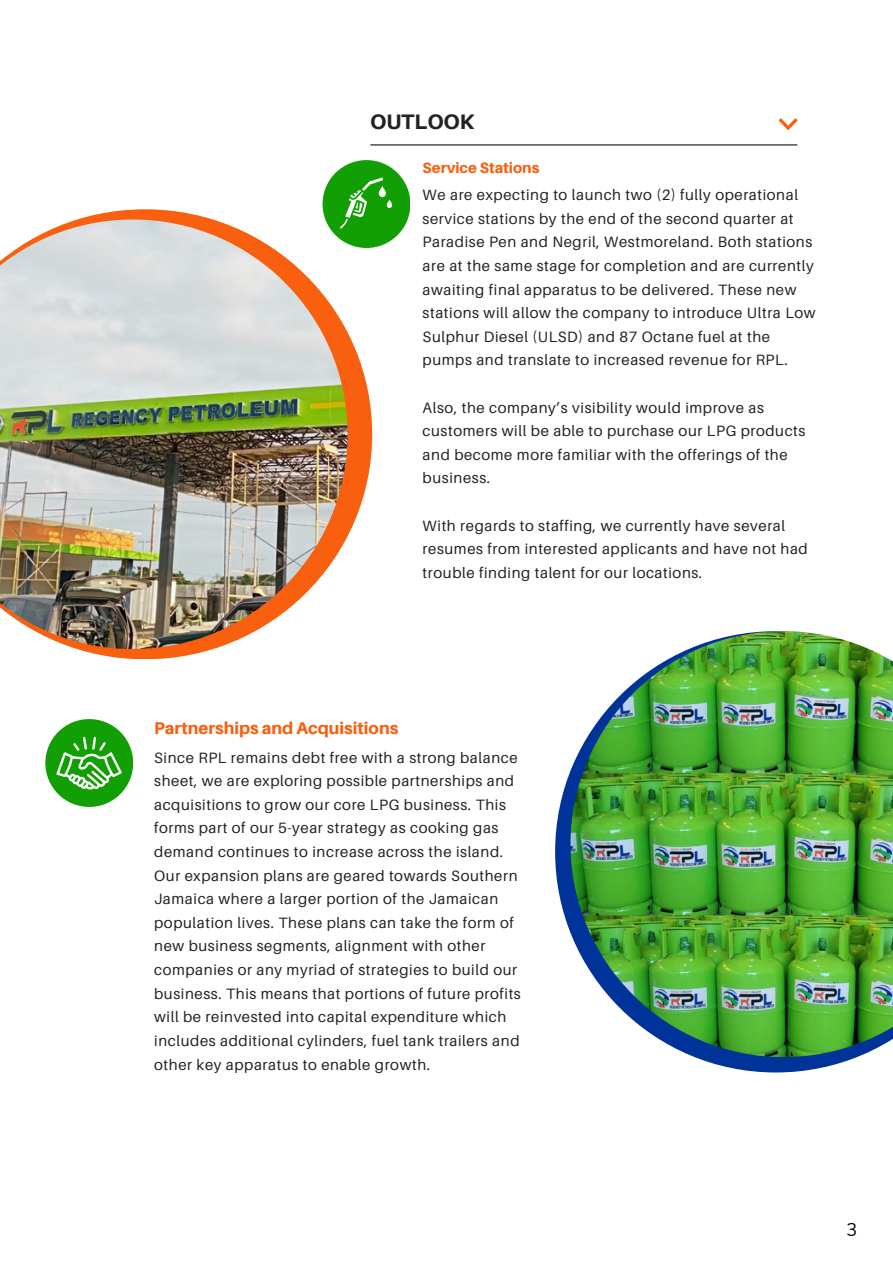
<style>
.page{position:relative;width:893px;height:1264px;background:#fff}
.page>*{position:absolute;margin:0;border:0;box-sizing:border-box;transform-origin:0 0}
.t1{font:800 21px "Aileron";color:#222}
.t2{font:18px "Muli";color:#000}
.t3{font:800 16.95px "Aileron";color:#f85f0f}
.t4{font:15px/23.5px "Aileron";letter-spacing:.04em;color:#222}
.t5{font:800 15px "Aileron";color:#f85f0f}
</style>
<div class="page">
<hr style="left:371px;top:144px;width:426px;height:1px;background:#0b1623">
<svg style="left:778px;top:118px;width:19px;height:12px"></svg>
<div style="left:322px;top:160px;width:88px;height:88px;background:#129f03;border-radius:50%"></div>
<svg style="left:348px;top:177px;width:44px;height:32px"></svg>
<svg style="left:555px;top:772px;width:302px;height:300px"></svg>
<img style="left:570px;top:631px;width:322px;height:426px">
<svg style="left:77px;top:209px;width:295px;height:450px"></svg>
<img style="left:0;top:219px;width:347px;height:430px">
<div style="left:45px;top:719px;width:88px;height:88px;background:#129f03;border-radius:50%"></div>
<svg style="left:57px;top:737px;width:65px;height:52px"></svg>
<p class="t1" style="left:370px;top:109px;width:106px">OUTLOOK</p>
<p class="t5" style="left:422px;top:159px;width:118px">Service Stations</p>
<p class="t4" style="left:422px;top:183px;width:394px">We are expecting to launch two (2) fully operational service stations by the end of the second quarter at Paradise Pen and Negril, Westmoreland. Both stations are at the same stage for completion and are currently awaiting final apparatus to be delivered. These new stations will allow the company to introduce Ultra Low Sulphur Diesel (ULSD) and 87 Octane fuel at the pumps and translate to increased revenue for RPL.</p>
<p class="t4" style="left:422px;top:395px;width:384px">Also, the company’s visibility would improve as customers will be able to purchase our LPG products and become more familiar with the offerings of the business.</p>
<p class="t4" style="left:422px;top:513px;width:386px">With regards to staffing, we currently have several resumes from interested applicants and have not had trouble finding talent for our locations.</p>
<p class="t3" style="left:154px;top:717px;width:245px">Partnerships and Acquisitions</p>
<p class="t4" style="left:154px;top:745px;width:368px">Since RPL remains debt free with a strong balance sheet, we are exploring possible partnerships and acquisitions to grow our core LPG business. This forms part of our 5-year strategy as cooking gas demand continues to increase across the island.<br>Our expansion plans are geared towards Southern Jamaica where a larger portion of the Jamaican population lives. These plans can take the form of new business segments, alignment with other companies or any myriad of strategies to build our business. This means that portions of future profits will be reinvested into capital expenditure which includes additional cylinders, fuel tank trailers and other key apparatus to enable growth.</p>
<p class="t2" style="left:846px;top:1217px;width:12px">3</p>
</div>
